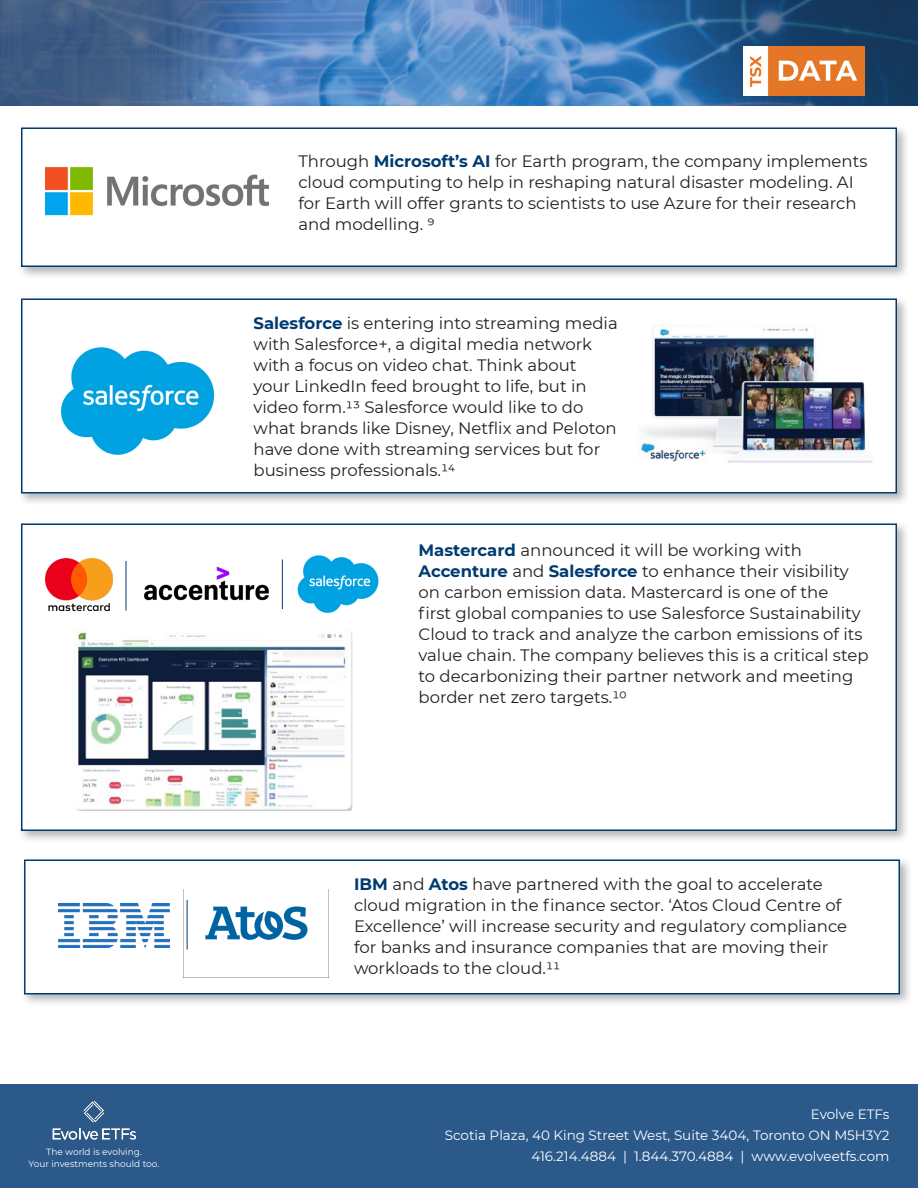
<style>
.page{position:relative;width:918px;height:1188px;background:#fff}
.page>*{position:absolute;margin:0;border:0;box-sizing:border-box;transform-origin:0 0}
.copy2{font:16.5px/21px "Montserrat";color:#231f20}
.t1{font:13.5px "Montserrat";color:#fff}
.t2{font:9px "Montserrat";color:#fff}
.s1{font-weight:700;color:#003b70}
</style>
<div class="page">
<img style="left:0;top:0;width:918px;height:106px">
<div style="left:0;top:1084px;width:918px;height:104px;background:#2b598a"></div>
<img style="left:52px;top:1102px;width:84px;height:38px">
<img style="left:743px;top:47px;width:122px;height:48px">
<div style="left:17px;top:124px;width:893px;height:156px;background:#231f20;opacity:.33"></div>
<div style="left:21px;top:128px;width:876px;height:139px;background:#fff;border:2px solid #003b70"></div>
<img style="left:45px;top:167px;width:223px;height:49px">
<div style="left:17px;top:295px;width:893px;height:211px;background:#231f20;opacity:.33"></div>
<div style="left:21px;top:298px;width:876px;height:196px;background:#fff;border:2px solid #003b70"></div>
<img style="left:640px;top:325px;width:233px;height:138px">
<img style="left:60px;top:347px;width:155px;height:108px">
<div style="left:17px;top:520px;width:893px;height:324px;background:#231f20;opacity:.33"></div>
<div style="left:21px;top:524px;width:876px;height:307px;background:#fff;border:2px solid #003b70"></div>
<img style="left:45px;top:558px;width:68px;height:52px">
<hr style="left:126px;top:561px;width:1px;height:49px;background:#003b70">
<img style="left:144px;top:566px;width:125px;height:35px">
<hr style="left:282px;top:560px;width:1px;height:49px;background:#003b70">
<img style="left:297px;top:555px;width:82px;height:58px">
<img style="left:77px;top:632px;width:275px;height:179px">
<div style="left:20px;top:856px;width:893px;height:151px;background:#231f20;opacity:.33"></div>
<div style="left:24px;top:860px;width:876px;height:134px;background:#fff;border:2px solid #003b70"></div>
<img style="left:183px;top:890px;width:145px;height:88px">
<img style="left:58px;top:903px;width:112px;height:44px">
<hr style="left:187px;top:900px;width:1px;height:50px;background:#003b70">
<p class="copy2" style="left:298px;top:151px;width:571px">Through <span class="s1">Microsoft’s AI</span> for Earth program, the company implements cloud computing to help in reshaping natural disaster modeling. AI for Earth will offer grants to scientists to use Azure for their research and modelling. 9</p>
<p class="copy2" style="left:254px;top:313px;width:366px"><span class="s1">Salesforce</span> is entering into streaming media with Salesforce+, a digital media network with a focus on video chat. Think about<br>your LinkedIn feed brought to life, but in video form.13 Salesforce would like to do what brands like Disney, Netflix and Peloton have done with streaming services but for business professionals.14</p>
<p class="copy2" style="left:418px;top:539px;width:452px"><span class="s1">Mastercard</span> announced it will be working with <span class="s1">Accenture</span> and <span class="s1">Salesforce</span> to enhance their visibility on carbon emission data. Mastercard is one of the<br>first global companies to use Salesforce Sustainability Cloud to track and analyze the carbon emissions of its value chain. The company believes this is a critical step to decarbonizing their partner network and meeting border net zero targets.10</p>
<p class="copy2" style="left:354px;top:874px;width:495px"><span class="s1">IBM</span> and <span class="s1">Atos</span> have partnered with the goal to accelerate cloud migration in the finance sector. ‘Atos Cloud Centre of Excellence’ will increase security and regulatory compliance for banks and insurance companies that are moving their workloads to the cloud.11</p>
<p class="t1" style="left:811px;top:1105px;width:80px">Evolve ETFs</p>
<p class="t1" style="left:445px;top:1126px;width:446px">Scotia Plaza, 40 King Street West, Suite 3404, Toronto ON M5H3Y2</p>
<p class="t2" style="left:46px;top:1145px;width:97px">The world is evolving.</p>
<p class="t1" style="left:531px;top:1147px;width:360px">416.214.4884 | 1.844.370.4884 | www.evolveetfs.com</p>
<p class="t2" style="left:29px;top:1157px;width:132px">Your investments should too.</p>
</div>
